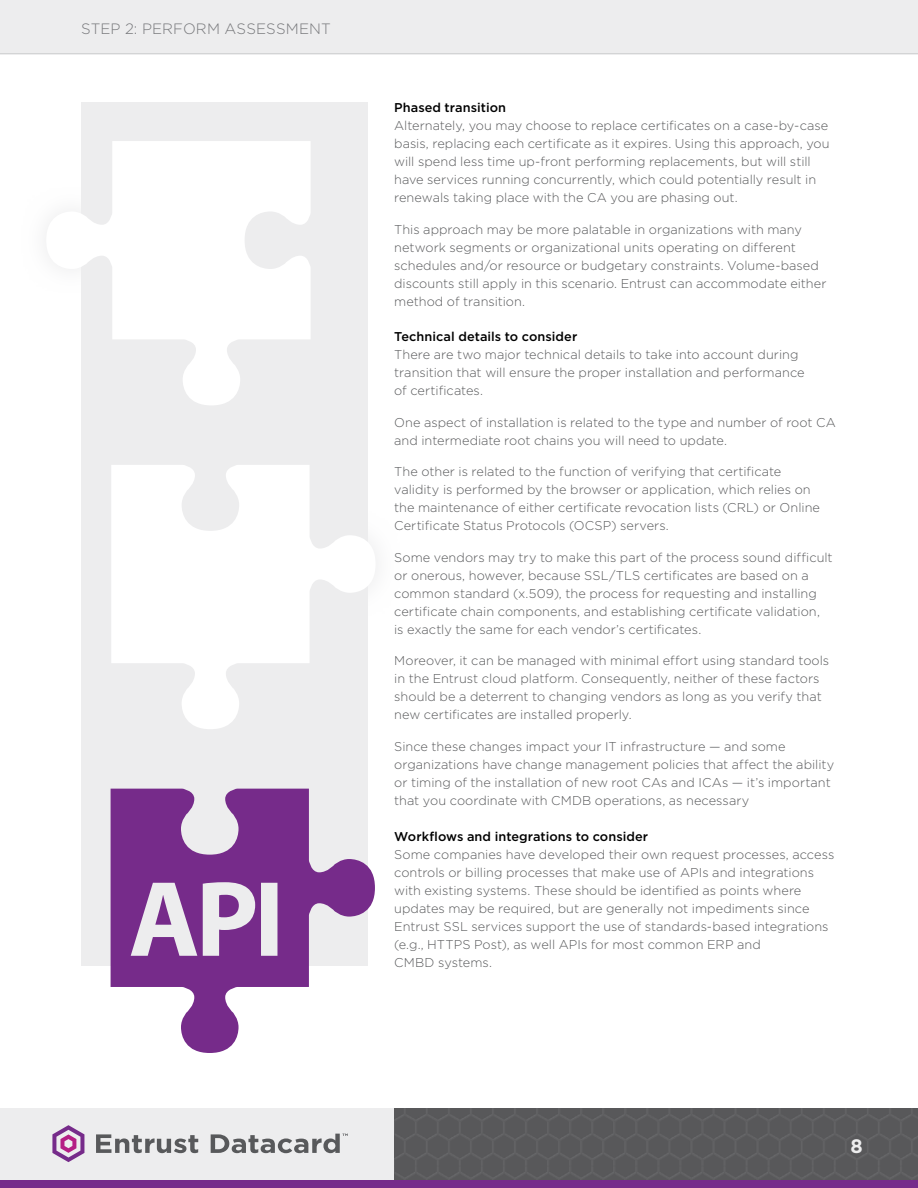
<style>
.page{position:relative;width:918px;height:1188px;background:#fff}
.page>*{position:absolute;margin:0;border:0;box-sizing:border-box;transform-origin:0 0}
.t1{font:700 19.5px "Gotham";color:#ededee}
.Crumbs{font:300 15px "Gotham";letter-spacing:.01em;color:#77787b}
.BODY_copy{font:300 12.75px/18px "Gotham";color:#58595b}
.H4_-_Body_sub_title{font:500 12.75px "Gotham";letter-spacing:.005em;color:#000}
</style>
<div class="page">
<div style="left:0;top:0;width:918px;height:54px;background:#ededee"></div>
<div style="left:0;top:1108px;width:918px;height:80px;background:#ededee"></div>
<img style="left:394px;top:1108px;width:524px;height:72px">
<div style="left:0;top:1180px;width:918px;height:8px;background:#762b8a"></div>
<svg style="left:96px;top:1134px;width:102px;height:19px"></svg>
<svg style="left:211px;top:1134px;width:137px;height:19px"></svg>
<svg style="left:52px;top:1125px;width:32px;height:37px"></svg>
<div style="left:81px;top:102px;width:286px;height:864px;background:#ededee"></div>
<div style="left:22px;top:115px;width:314px;height:315px;background:linear-gradient(to right,#f8f8f9,#e8e8ea)"></div>
<svg style="left:46px;top:141px;width:265px;height:264px;fill:#fff"></svg>
<div style="left:86px;top:439px;width:314px;height:315px;background:linear-gradient(to right,#eaeaeb,#f4f4f4)"></div>
<svg style="left:111px;top:465px;width:265px;height:264px;fill:#fff"></svg>
<svg style="left:111px;top:789px;width:264px;height:264px;fill:#762b8a"></svg>
<p class="Crumbs" style="left:81px;top:21px;width:251px">STEP 2: PERFORM ASSESSMENT</p>
<p class="H4_-_Body_sub_title" style="left:394px;top:100px;width:113px">Phased transition</p>
<p class="BODY_copy" style="left:394px;top:116px;width:437px">Alternately, you may choose to replace certificates on a case-by-case basis, replacing each certificate as it expires. Using this approach, you will spend less time up-front performing replacements, but will still have services running concurrently, which could potentially result in renewals taking place with the CA you are phasing out.</p>
<p class="BODY_copy" style="left:394px;top:220px;width:434px">This approach may be more palatable in organizations with many network segments or organizational units operating on different schedules and/or resource or budgetary constraints. Volume-based discounts still apply in this scenario. Entrust can accommodate either method of transition.</p>
<p class="H4_-_Body_sub_title" style="left:394px;top:330px;width:185px">Technical details to consider</p>
<p class="BODY_copy" style="left:394px;top:346px;width:412px">There are two major technical details to take into account during transition that will ensure the proper installation and performance of certificates.</p>
<p class="BODY_copy" style="left:394px;top:413px;width:443px">One aspect of installation is related to the type and number of root CA and intermediate root chains you will need to update.</p>
<p class="BODY_copy" style="left:394px;top:463px;width:427px">The other is related to the function of verifying that certificate validity is performed by the browser or application, which relies on the maintenance of either certificate revocation lists (CRL) or Online Certificate Status Protocols (OCSP) servers.</p>
<p class="BODY_copy" style="left:394px;top:548px;width:440px">Some vendors may try to make this part of the process sound difficult or onerous, however, because SSL/TLS certificates are based on a common standard (x.509), the process for requesting and installing certificate chain components, and establishing certificate validation,<br>is exactly the same for each vendor’s certificates.</p>
<p class="BODY_copy" style="left:394px;top:652px;width:437px">Moreover, it can be managed with minimal effort using standard tools in the Entrust cloud platform. Consequently, neither of these factors should be a deterrent to changing vendors as long as you verify that new certificates are installed properly.</p>
<p class="BODY_copy" style="left:394px;top:737px;width:442px">Since these changes impact your IT infrastructure — and some organizations have change management policies that affect the ability or timing of the installation of new root CAs and ICAs — it’s important that you coordinate with CMDB operations, as necessary</p>
<p class="H4_-_Body_sub_title" style="left:394px;top:829px;width:256px">Workflows and integrations to consider</p>
<p class="BODY_copy" style="left:394px;top:845px;width:442px">Some companies have developed their own request processes, access controls or billing processes that make use of APIs and integrations with existing systems. These should be identified as points where updates may be required, but are generally not impediments since Entrust SSL services support the use of standards-based integrations (e.g., HTTPS Post), as well APIs for most common ERP and<br>CMBD systems.</p>
<h1 class="t1" style="left:851px;top:1135px;width:14px">8</h1>
</div>
